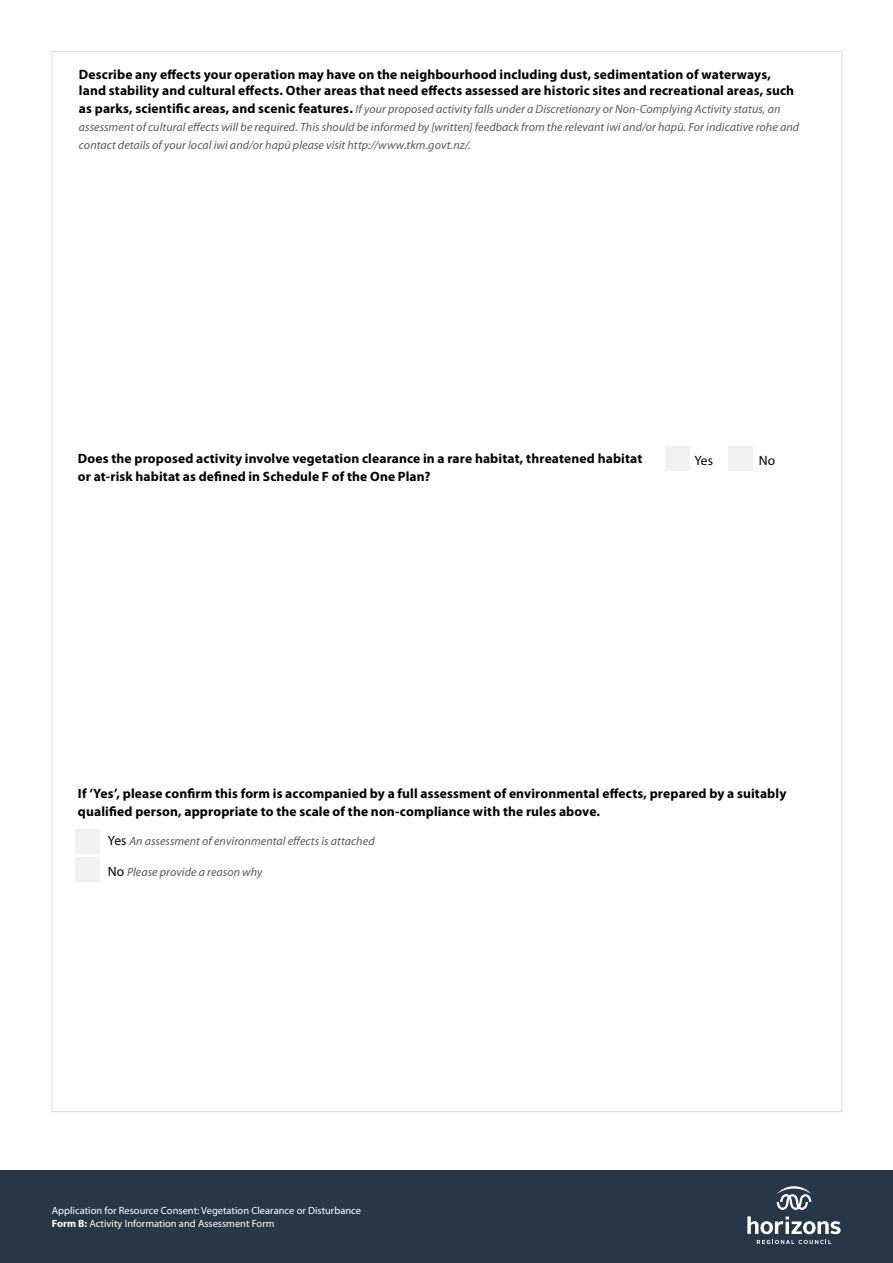
<style>
.page{position:relative;width:893px;height:1263px;background:#fff}
.page>*{position:absolute;margin:0;border:0;box-sizing:border-box;transform-origin:0 0}
.t1{font:700 13.5px/18px "Myriad Pro";letter-spacing:.01em;color:#000}
.t2{font:13.5px "Myriad Pro";color:#000}
.t3{font:italic 12px/18px "Myriad Pro";letter-spacing:.005em;color:#58595b}
.t4{font:10.5px/13.5px "Myriad Pro";color:#fff}
.s1{font-weight:700;font-style:normal;font-size:13.5px;color:#000}
.s2{font-style:normal;font-size:13.5px;color:#000}
.s3{font-weight:700}
</style>
<div class="page">
<div style="left:0;top:1170px;width:893px;height:93px;background:#283747"></div>
<svg style="left:757px;top:1240px;width:74px;height:4px"></svg>
<svg style="left:747px;top:1216px;width:94px;height:18px"></svg>
<svg style="left:777px;top:1186px;width:34px;height:24px"></svg>
<div style="left:665px;top:446px;width:24px;height:25px;background:#f1f1f2"></div>
<div style="left:728px;top:446px;width:25px;height:25px;background:#f1f1f2"></div>
<div style="left:75px;top:829px;width:24px;height:24px;background:#f1f1f2"></div>
<div style="left:75px;top:857px;width:24px;height:25px;background:#f1f1f2"></div>
<p class="t1" style="left:79px;top:66px;width:717px;line-height:16.5px">Describe any effects your operation may have on the neighbourhood including dust, sedimentation of waterways, land stability and cultural effects. Other areas that need effects assessed are historic sites and recreational areas, such</p>
<p class="t3" style="left:79px;top:100px;width:722px"><span class="s1">as parks, scientific areas, and scenic features.</span> If your proposed activity falls under a Discretionary or Non-Complying Activity status, an assessment of cultural effects will be required. This should be informed by [written] feedback from the relevant iwi and/or hapū. For indicative rohe and contact details of your local iwi and/or hapū please visit http://www.tkm.govt.nz/.</p>
<p class="t1" style="left:78px;top:449px;width:566px">Does the proposed activity involve vegetation clearance in a rare habitat, threatened habitat or at-risk habitat as defined in Schedule F of the One Plan?</p>
<p class="t2" style="left:694px;top:452px;width:20px">Yes</p>
<p class="t2" style="left:759px;top:452px;width:18px">No</p>
<p class="t1" style="left:78px;top:784px;width:710px">If ‘Yes’, please confirm this form is accompanied by a full assessment of environmental effects, prepared by a suitably qualified person, appropriate to the scale of the non-compliance with the rules above.</p>
<p class="t3" style="left:108px;top:832px;width:268px"><span class="s2">Yes</span> An assessment of environmental effects is attached</p>
<p class="t3" style="left:108px;top:862px;width:156px"><span class="s2">No</span> Please provide a reason why</p>
<p class="t4" style="left:52px;top:1203px;width:311px">Application for Resource Consent: Vegetation Clearance or Disturbance<br><span class="s3">Form B:</span> Activity Information and Assessment Form</p>
</div>
